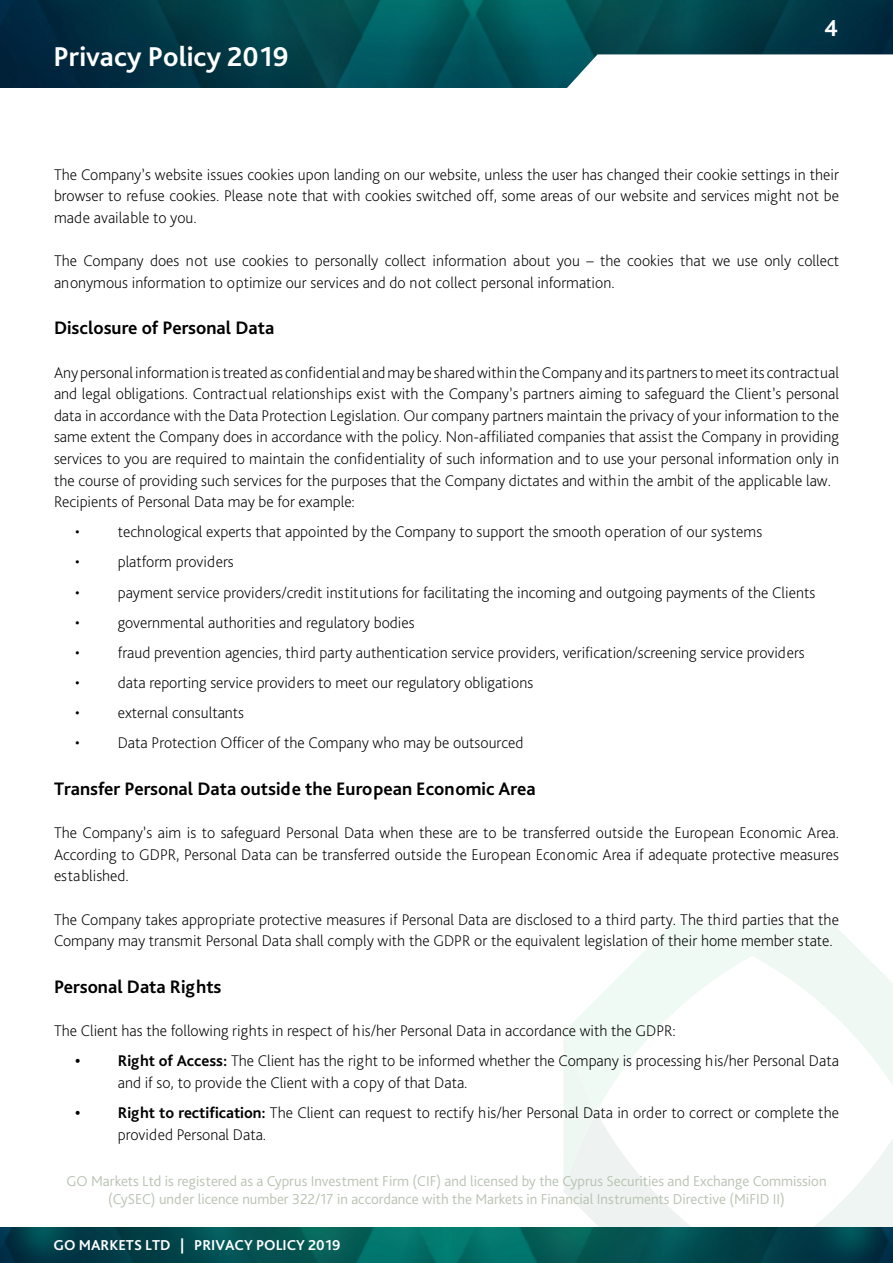
<style>
.page{position:relative;width:893px;height:1263px;background:#fff}
.page>*{position:absolute;margin:0;border:0;box-sizing:border-box;transform-origin:0 0}
.t1{font:700 28.5px "Bliss Pro";color:#fff}
.t2{font:700 24px "Bliss Pro";color:#fff}
.t3{font:700 18.9px "Bliss Pro";color:#000}
.t4{font:200 16.2px/21.6px "Bliss Pro";color:#000}
.t5{font:300 15px/18px "Bliss Pro";color:#b8c3b1;text-align:center}
.t6{font:700 15px "Bliss Pro";color:#fff}
.s1{font-weight:700}
</style>
<div class="page">
<svg style="left:564px;top:923px;width:329px;height:304px"></svg>
<img style="left:0;top:1227px;width:893px;height:36px">
<img style="left:0;top:0;width:893px;height:88px">
<svg style="left:566px;top:54px;width:327px;height:34px"></svg>
<h1 class="t1" style="left:53px;top:39px;width:237px">Privacy Policy 2019</h1>
<h2 class="t2" style="left:824px;top:13px;width:16px">4</h2>
<p class="t4" style="left:54px;top:163px;width:786px;text-align:justify">The Company’s website issues cookies upon landing on our website, unless the user has changed their cookie settings in their browser to refuse cookies. Please note that with cookies switched off, some areas of our website and services might not be made available to you.</p>
<p class="t4" style="left:54px;top:249px;width:787px">The Company does not use cookies to personally collect information about you – the cookies that we use only collect anonymous information to optimize our services and do not collect personal information.</p>
<p class="t3" style="left:54px;top:316px;width:222px">Disclosure of Personal Data</p>
<p class="t4" style="left:54px;top:361px;width:786px">Any personal information is treated as confidential and may be shared within the Company and its partners to meet its contractual and legal obligations. Contractual relationships exist with the Company’s partners aiming to safeguard the Client’s personal data in accordance with the Data Protection Legislation. Our company partners maintain the privacy of your information to the same extent the Company does in accordance with the policy. Non-affiliated companies that assist the Company in providing services to you are required to maintain the confidentiality of such information and to use your personal information only in the course of providing such services for the purposes that the Company dictates and within the ambit of the applicable law.<br>Recipients of Personal Data may be for example:</p>
<p class="t4" style="left:75px;top:521px;width:688px">• technological experts that appointed by the Company to support the smooth operation of our systems</p>
<p class="t4" style="left:75px;top:551px;width:160px">• platform providers</p>
<p class="t4" style="left:75px;top:581px;width:741px">• payment service providers/credit institutions for facilitating the incoming and outgoing payments of the Clients</p>
<p class="t4" style="left:75px;top:611px;width:341px">• governmental authorities and regulatory bodies</p>
<p class="t4" style="left:75px;top:641px;width:731px">• fraud prevention agencies, third party authentication service providers, verification/screening service providers</p>
<p class="t4" style="left:75px;top:671px;width:459px">• data reporting service providers to meet our regulatory obligations</p>
<p class="t4" style="left:75px;top:701px;width:170px">• external consultants</p>
<p class="t4" style="left:75px;top:731px;width:450px">• Data Protection Officer of the Company who may be outsourced</p>
<p class="t3" style="left:54px;top:777px;width:483px">Transfer Personal Data outside the European Economic Area</p>
<p class="t4" style="left:54px;top:821px;width:786px;text-align:justify">The Company’s aim is to safeguard Personal Data when these are to be transferred outside the European Economic Area.<br>According to GDPR, Personal Data can be transferred outside the European Economic Area if adequate protective measures established.</p>
<p class="t4" style="left:54px;top:908px;width:786px">The Company takes appropriate protective measures if Personal Data are disclosed to a third party. The third parties that the<br>Company may transmit Personal Data shall comply with the GDPR or the equivalent legislation of their home member state.</p>
<p class="t3" style="left:54px;top:975px;width:169px">Personal Data Rights</p>
<p class="t4" style="left:54px;top:1019px;width:623px">The Client has the following rights in respect of his/her Personal Data in accordance with the GDPR:</p>
<p class="t4" style="left:118px;top:1050px;width:723px;text-indent:-43px"><span class="s1">• Right of Access:</span> The Client has the right to be informed whether the Company is processing his/her Personal Data and if so, to provide the Client with a copy of that Data.</p>
<p class="t4" style="left:118px;top:1101px;width:723px;text-indent:-43px"><span class="s1">• Right to rectification:</span> The Client can request to rectify his/her Personal Data in order to correct or complete the provided Personal Data.</p>
<p class="t5" style="left:66px;top:1172px;width:762px">GO Markets Ltd is registered as a Cyprus Investment Firm (CIF) and licensed by the Cyprus Securities and Exchange Commission (CySEC) under licence number 322/17 in accordance with the Markets in Financial Instruments Directive (MiFID II)</p>
<p class="t6" style="left:53px;top:1235px;width:289px">GO MARKETS LTD | PRIVACY POLICY 2019</p>
</div>
